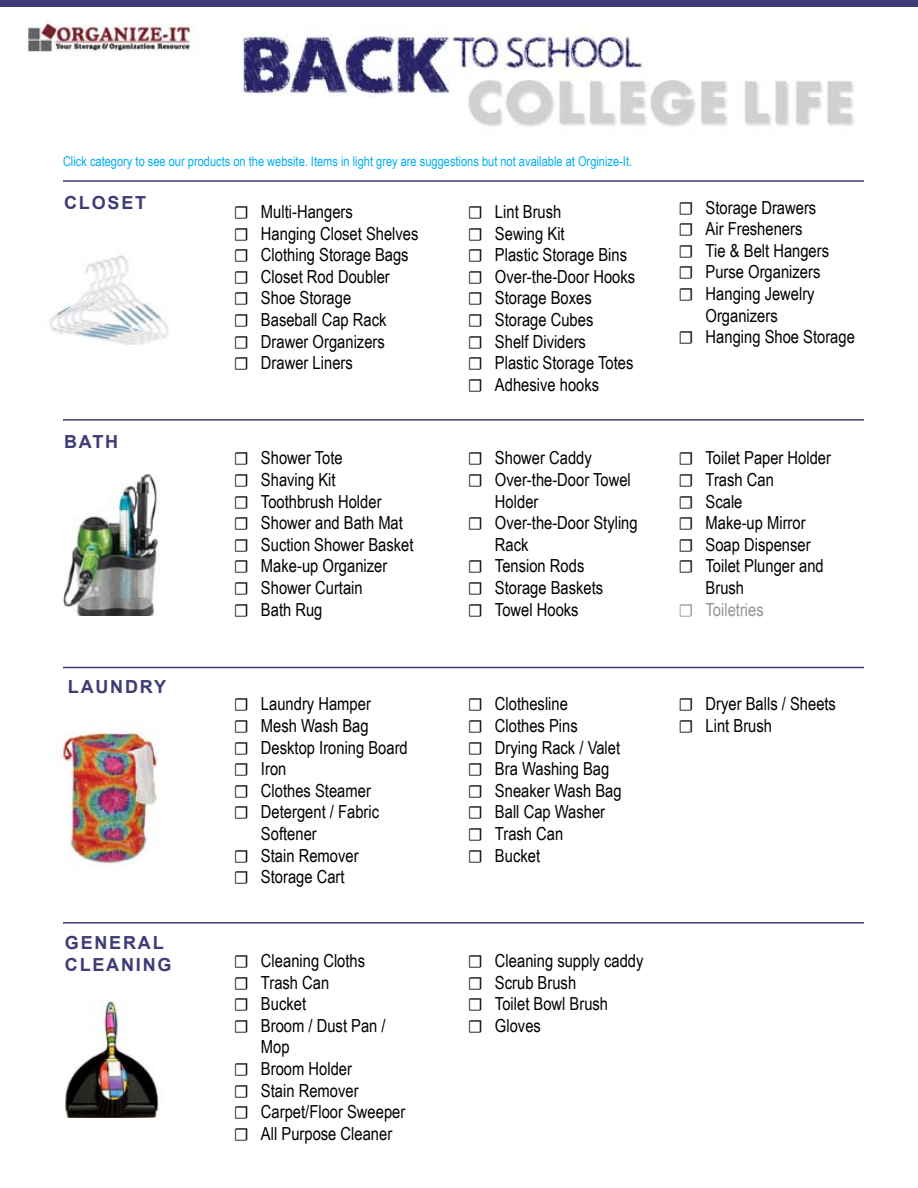
<style>
.page{position:relative;width:918px;height:1188px;background:#fff}
.page>*{position:absolute;margin:0;border:0;box-sizing:border-box;transform-origin:0 0}
.t1{font:18px/21.6px "Arial Narrow";color:#000}
.t2{font:700 18px/21.6px "Arial";letter-spacing:.1em;color:#3f3b76}
.t3{font:18px "Arial Narrow";color:#939598}
.t4{font:13.5px "Arial Narrow";color:#00aeef}
.s1{font-family:"Minion Pro"}
</style>
<div class="page">
<hr style="left:63px;top:180px;width:801px;height:2px;background:#3f3b76">
<hr style="left:63px;top:419px;width:801px;height:2px;background:#3f3b76">
<hr style="left:63px;top:667px;width:801px;height:1px;background:#3f3b76">
<hr style="left:63px;top:922px;width:801px;height:2px;background:#3f3b76">
<img style="left:50px;top:255px;width:119px;height:89px">
<img style="left:63px;top:474px;width:96px;height:142px">
<img style="left:59px;top:723px;width:98px;height:142px">
<img style="left:65px;top:1001px;width:94px;height:117px">
<div style="left:0;top:0;width:918px;height:9px;background:#3f3b76"></div>
<img style="left:0;top:7px;width:918px;height:120px">
<p class="t4" style="left:63px;top:151px;width:571px">Click category to see our products on the website. Items in light grey are suggestions but not available at Orginize-It.</p>
<p class="t2" style="left:64px;top:193px;width:84px">CLOSET</p>
<p class="t2" style="left:64px;top:431px;width:56px">BATH</p>
<p class="t2" style="left:68px;top:677px;width:100px">LAUNDRY</p>
<p class="t1" style="left:234px;top:200px;width:186px"><span class="s1">☐</span> Multi-Hangers<br><span class="s1">☐</span> Hanging Closet Shelves <span class="s1">☐</span> Clothing Storage Bags <span class="s1">☐</span> Closet Rod Doubler<br><span class="s1">☐</span> Shoe Storage<br><span class="s1">☐</span> Baseball Cap Rack<br><span class="s1">☐</span> Drawer Organizers<br><span class="s1">☐</span> Drawer Liners</p>
<p class="t1" style="left:468px;top:200px;width:169px"><span class="s1">☐</span> Lint Brush<br><span class="s1">☐</span> Sewing Kit<br><span class="s1">☐</span> Plastic Storage Bins <span class="s1">☐</span> Over-the-Door Hooks <span class="s1">☐</span> Storage Boxes<br><span class="s1">☐</span> Storage Cubes<br><span class="s1">☐</span> Shelf Dividers<br><span class="s1">☐</span> Plastic Storage Totes <span class="s1">☐</span> Adhesive hooks</p>
<p class="t1" style="left:234px;top:446px;width:181px"><span class="s1">☐</span> Shower Tote<br><span class="s1">☐</span> Shaving Kit<br><span class="s1">☐</span> Toothbrush Holder<br><span class="s1">☐</span> Shower and Bath Mat <span class="s1">☐</span> Suction Shower Basket <span class="s1">☐</span> Make-up Organizer<br><span class="s1">☐</span> Shower Curtain<br><span class="s1">☐</span> Bath Rug</p>
<p class="t1" style="left:468px;top:446px;width:125px"><span class="s1">☐</span> Shower Caddy</p>
<p class="t1" style="left:468px;top:468px;width:164px"><span class="s1">☐</span> Over-the-Door Towel</p>
<p class="t1" style="left:495px;top:490px;width:45px">Holder</p>
<p class="t1" style="left:468px;top:511px;width:171px"><span class="s1">☐</span> Over-the-Door Styling</p>
<p class="t1" style="left:495px;top:533px;width:35px">Rack</p>
<p class="t1" style="left:468px;top:554px;width:118px"><span class="s1">☐</span> Tension Rods</p>
<p class="t1" style="left:468px;top:576px;width:137px"><span class="s1">☐</span> Storage Baskets</p>
<p class="t1" style="left:468px;top:598px;width:112px"><span class="s1">☐</span> Towel Hooks</p>
<p class="t1" style="left:679px;top:196px;width:139px"><span class="s1">☐</span> Storage Drawers</p>
<p class="t1" style="left:679px;top:217px;width:125px"><span class="s1">☐</span> Air Fresheners</p>
<p class="t1" style="left:679px;top:239px;width:152px"><span class="s1">☐</span> Tie &amp; Belt Hangers</p>
<p class="t1" style="left:679px;top:261px;width:143px"><span class="s1">☐</span> Purse Organizers</p>
<p class="t1" style="left:679px;top:282px;width:138px"><span class="s1">☐</span> Hanging Jewelry</p>
<p class="t1" style="left:706px;top:304px;width:74px">Organizers</p>
<p class="t1" style="left:679px;top:325px;width:178px"><span class="s1">☐</span> Hanging Shoe Storage</p>
<p class="t1" style="left:679px;top:446px;width:154px"><span class="s1">☐</span> Toilet Paper Holder</p>
<p class="t1" style="left:679px;top:468px;width:97px"><span class="s1">☐</span> Trash Can</p>
<p class="t1" style="left:679px;top:490px;width:65px"><span class="s1">☐</span> Scale</p>
<p class="t1" style="left:679px;top:511px;width:129px"><span class="s1">☐</span> Make-up Mirror</p>
<p class="t1" style="left:679px;top:533px;width:134px"><span class="s1">☐</span> Soap Dispenser</p>
<p class="t1" style="left:679px;top:554px;width:147px"><span class="s1">☐</span> Toilet Plunger and</p>
<p class="t1" style="left:706px;top:576px;width:40px">Brush</p>
<p class="t3" style="left:679px;top:596px;width:87px"><span class="s1">☐</span> Toiletries</p>
<p class="t2" style="left:65px;top:932px;width:106px">GENERAL<br>CLEANING</p>
<p class="t1" style="left:234px;top:693px;width:138px"><span class="s1">☐</span> Laundry Hamper</p>
<p class="t1" style="left:234px;top:714px;width:136px"><span class="s1">☐</span> Mesh Wash Bag</p>
<p class="t1" style="left:234px;top:736px;width:175px"><span class="s1">☐</span> Desktop Ironing Board</p>
<p class="t1" style="left:234px;top:757px;width:54px"><span class="s1">☐</span> Iron</p>
<p class="t1" style="left:234px;top:779px;width:138px"><span class="s1">☐</span> Clothes Steamer</p>
<p class="t1" style="left:234px;top:801px;width:147px"><span class="s1">☐</span> Detergent / Fabric</p>
<p class="t1" style="left:261px;top:822px;width:57px">Softener</p>
<p class="t1" style="left:234px;top:844px;width:126px"><span class="s1">☐</span> Stain Remover</p>
<p class="t1" style="left:234px;top:865px;width:112px"><span class="s1">☐</span> Storage Cart</p>
<p class="t1" style="left:234px;top:949px;width:133px"><span class="s1">☐</span> Cleaning Cloths</p>
<p class="t1" style="left:234px;top:971px;width:97px"><span class="s1">☐</span> Trash Can</p>
<p class="t1" style="left:234px;top:992px;width:74px"><span class="s1">☐</span> Bucket</p>
<p class="t1" style="left:234px;top:1014px;width:153px"><span class="s1">☐</span> Broom / Dust Pan /</p>
<p class="t1" style="left:261px;top:1036px;width:30px">Mop</p>
<p class="t1" style="left:234px;top:1057px;width:120px"><span class="s1">☐</span> Broom Holder</p>
<p class="t1" style="left:234px;top:1079px;width:126px"><span class="s1">☐</span> Stain Remover</p>
<p class="t1" style="left:234px;top:1100px;width:173px"><span class="s1">☐</span> Carpet/Floor Sweeper</p>
<p class="t1" style="left:234px;top:1122px;width:160px"><span class="s1">☐</span> All Purpose Cleaner</p>
<p class="t1" style="left:468px;top:693px;width:155px"><span class="s1">☐</span> Clothesline<br><span class="s1">☐</span> Clothes Pins<br><span class="s1">☐</span> Drying Rack / Valet <span class="s1">☐</span> Bra Washing Bag <span class="s1">☐</span> Sneaker Wash Bag <span class="s1">☐</span> Ball Cap Washer <span class="s1">☐</span> Trash Can<br><span class="s1">☐</span> Bucket</p>
<p class="t1" style="left:679px;top:693px;width:159px"><span class="s1">☐</span> Dryer Balls / Sheets <span class="s1">☐</span> Lint Brush</p>
<p class="t1" style="left:468px;top:949px;width:177px"><span class="s1">☐</span> Cleaning supply caddy <span class="s1">☐</span> Scrub Brush<br><span class="s1">☐</span> Toilet Bowl Brush<br><span class="s1">☐</span> Gloves</p>
</div>
